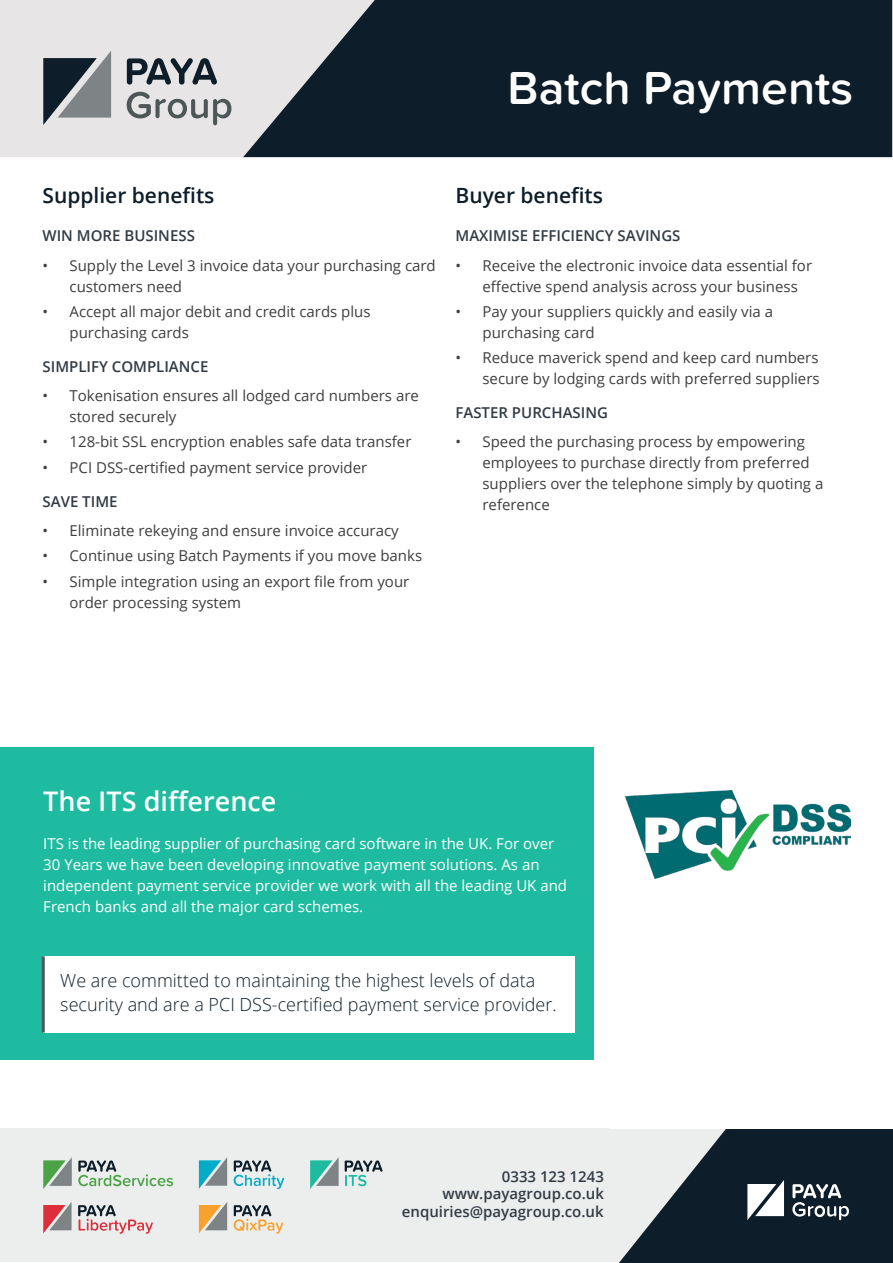
<style>
.page{position:relative;width:893px;height:1263px;background:#fff}
.page>*{position:absolute;margin:0;border:0;box-sizing:border-box;transform-origin:0 0}
.t1{font:600 48px "Proxima Soft";color:#fff}
.Heading_2__Span{font:600 27px "Open Sans";color:#fff}
.Heading_4{font:600 21px "Open Sans";color:#0d1d29}
.Hero{font:300 18px/24px "Open Sans";color:#0d1d29}
.t2{font:15px/21px "Open Sans";color:#3e3e3f}
.Body__Span{font:15px/21px "Open Sans";color:#fff}
.Body{font:600 15px/17.5px "Open Sans";color:#323b45;text-align:right}
</style>
<div class="page">
<div style="left:0;top:1129px;width:893px;height:133px;background:#eceeee"></div>
<div style="left:0;top:0;width:243px;height:157px;background:#e7e5e5"></div>
<svg style="left:243px;top:0;width:649px;height:157px;background:#23313c"></svg>
<svg style="left:619px;top:1129px;width:274px;height:134px;fill:#0d1d29"></svg>
<svg style="left:747px;top:1180px;width:37px;height:40px"></svg>
<svg style="left:792px;top:1184px;width:57px;height:36px;background:#58636b"></svg>
<svg style="left:43px;top:51px;width:68px;height:74px;background:#747a80"></svg>
<svg style="left:127px;top:58px;width:90px;height:27px;background:#7f858b"></svg>
<svg style="left:127px;top:92px;width:104px;height:33px;background:#babbbb"></svg>
<svg style="left:43px;top:1157px;width:29px;height:32px"></svg>
<svg style="left:78px;top:1160px;width:95px;height:26px"></svg>
<svg style="left:199px;top:1202px;width:28px;height:31px"></svg>
<svg style="left:234px;top:1205px;width:49px;height:29px"></svg>
<svg style="left:199px;top:1157px;width:28px;height:32px"></svg>
<svg style="left:234px;top:1160px;width:50px;height:29px"></svg>
<svg style="left:310px;top:1157px;width:29px;height:32px"></svg>
<svg style="left:345px;top:1160px;width:38px;height:26px"></svg>
<svg style="left:43px;top:1202px;width:29px;height:31px"></svg>
<svg style="left:78px;top:1205px;width:75px;height:29px"></svg>
<img style="left:625px;top:791px;width:226px;height:87px">
<div style="left:0;top:747px;width:593px;height:312px;background:#1fbba1"></div>
<div style="left:43px;top:956px;width:532px;height:76px;background:#fff"></div>
<hr style="left:42px;top:956px;width:3px;height:76px;background:#4e5758">
<p class="t1" style="left:508px;top:52px;width:347px">Batch Payments</p>
<p class="Heading_4" style="left:43px;top:181px;width:173px">Supplier benefits</p>
<p class="Body" style="left:43px;top:227px;width:154px">WIN MORE BUSINESS</p>
<p class="t2" style="left:70px;top:254px;width:368px;text-indent:-27px">• Supply the Level 3 invoice data your purchasing card customers need</p>
<p class="t2" style="left:70px;top:301px;width:303px;text-indent:-27px">• Accept all major debit and credit cards plus purchasing cards</p>
<p class="Body" style="left:43px;top:357px;width:167px">SIMPLIFY COMPLIANCE</p>
<p class="t2" style="left:70px;top:385px;width:351px;text-indent:-27px">• Tokenisation ensures all lodged card numbers are stored securely</p>
<p class="t2" style="left:43px;top:431px;width:370px">• 128-bit SSL encryption enables safe data transfer</p>
<p class="t2" style="left:43px;top:456px;width:326px">• PCI DSS-certified payment service provider</p>
<p class="Body" style="left:43px;top:492px;width:77px">SAVE TIME</p>
<p class="t2" style="left:43px;top:520px;width:358px">• Eliminate rekeying and ensure invoice accuracy</p>
<p class="t2" style="left:43px;top:545px;width:381px">• Continue using Batch Payments if you move banks</p>
<p class="t2" style="left:70px;top:570px;width:341px;text-indent:-27px">• Simple integration using an export file from your order processing system</p>
<p class="Heading_4" style="left:455px;top:181px;width:149px">Buyer benefits</p>
<p class="Body" style="left:455px;top:227px;width:226px">MAXIMISE EFFICIENCY SAVINGS</p>
<p class="t2" style="left:482px;top:254px;width:331px;text-indent:-27px">• Receive the electronic invoice data essential for effective spend analysis across your business</p>
<p class="t2" style="left:482px;top:301px;width:292px;text-indent:-27px">• Pay your suppliers quickly and easily via a purchasing card</p>
<p class="t2" style="left:455px;top:347px;width:366px;text-align:right">• Reduce maverick spend and keep card numbers secure by lodging cards with preferred suppliers</p>
<p class="Body" style="left:455px;top:403px;width:154px">FASTER PURCHASING</p>
<p class="t2" style="left:482px;top:431px;width:342px;text-indent:-27px">• Speed the purchasing process by empowering employees to purchase directly from preferred suppliers over the telephone simply by quoting a reference</p>
<p class="Heading_2__Span" style="left:43px;top:783px;width:235px">The ITS difference</p>
<p class="Body__Span" style="left:43px;top:833px;width:525px">ITS is the leading supplier of purchasing card software in the UK. For over 30 Years we have been developing innovative payment solutions. As an independent payment service provider we work with all the leading UK and French banks and all the major card schemes.</p>
<p class="Hero" style="left:60px;top:968px;width:498px">We are committed to maintaining the highest levels of data security and are a PCI DSS-certified payment service provider.</p>
<p class="Body" style="left:402px;top:1167px;width:204px">0333 123 1243 www.payagroup.co.uk enquiries@payagroup.co.uk</p>
</div>
